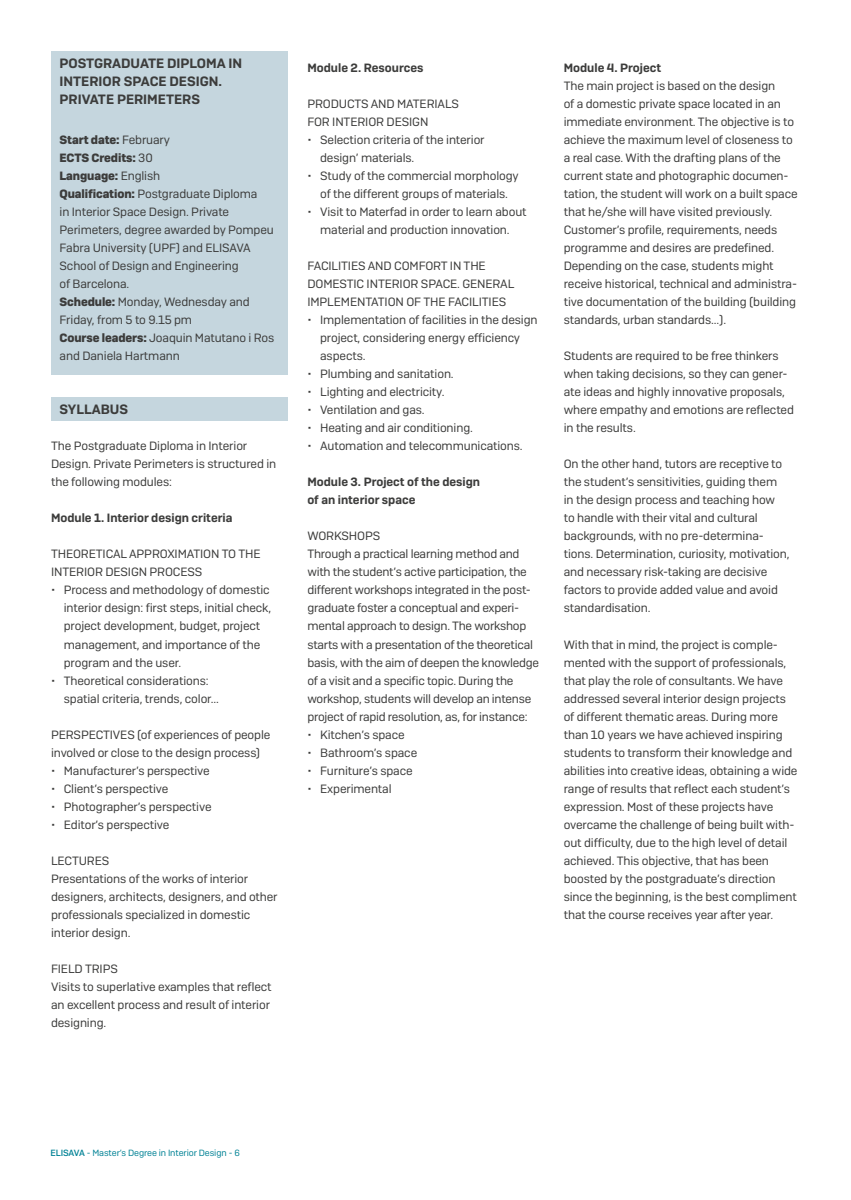
<style>
.page{position:relative;width:851px;height:1200px;background:#fff}
.page>*{position:absolute;margin:0;border:0;box-sizing:border-box;transform-origin:0 0}
.t1{font:600 13.5px/18px "Camber";color:#3c3c3b}
.t2{font:12px/18px "Camber";letter-spacing:-.01em;color:#3c3c3b}
.t3{font:600 12px/18px "Camber";color:#3c3c3b}
.t4{font:9px "Camber";letter-spacing:-.01em;color:#008295}
.s1{font-weight:700}
.s2{font-weight:500}
</style>
<div class="page">
<div style="left:51px;top:397px;width:236px;height:23px;background:#c5d6de"></div>
<div style="left:51px;top:51px;width:236px;height:323px;background:#c5d6de"></div>
<p class="t1" style="left:60px;top:54px;width:184px">POSTGRADUATE DIPLOMA IN<br>INTERIOR SPACE DESIGN.<br>PRIVATE PERIMETERS</p>
<p class="t2" style="left:60px;top:131px;width:216px"><span class="s1">Start date:</span> February<br><span class="s1">ECTS Credits:</span> 30<br><span class="s1">Language:</span> English<br><span class="s1">Qualification:</span> Postgraduate Diploma<br>in Interior Space Design. Private<br>Perimeters, degree awarded by Pompeu<br>Fabra University (UPF) and ELISAVA<br>School of Design and Engineering<br>of Barcelona.<br><span class="s1">Schedule:</span> Monday, Wednesday and<br>Friday, from 5 to 9.15 pm<br><span class="s1">Course leaders:</span> Joaquin Matutano i Ros and Daniela Hartmann</p>
<p class="t1" style="left:60px;top:400px;width:70px">SYLLABUS</p>
<p class="t2" style="left:51px;top:437px;width:227px">The Postgraduate Diploma in Interior<br>Design. Private Perimeters is structured in the following modules:</p>
<p class="t3" style="left:51px;top:509px;width:183px">Module 1. Interior design criteria</p>
<p class="t2" style="left:51px;top:545px;width:211px">THEORETICAL APPROXIMATION TO THE<br>INTERIOR DESIGN PROCESS</p>
<p class="t2" style="left:64px;top:581px;width:209px;text-indent:-13px">• Process and methodology of domestic interior design: first steps, initial check, project development, budget, project management, and importance of the program and the user.</p>
<p class="t2" style="left:64px;top:671px;width:157px;text-indent:-13px">• Theoretical considerations: spatial criteria, trends, color...</p>
<p class="t2" style="left:51px;top:725px;width:221px">PERSPECTIVES (of experiences of people involved or close to the design process)</p>
<p class="t2" style="left:51px;top:761px;width:160px">• Manufacturer’s perspective</p>
<p class="t2" style="left:51px;top:779px;width:119px">• Client’s perspective</p>
<p class="t2" style="left:51px;top:797px;width:162px">• Photographer’s perspective</p>
<p class="t2" style="left:51px;top:815px;width:120px">• Editor’s perspective</p>
<p class="t2" style="left:51px;top:851px;width:228px">LECTURES<br>Presentations of the works of interior designers, architects, designers, and other professionals specialized in domestic interior design.</p>
<p class="t2" style="left:51px;top:959px;width:222px">FIELD TRIPS<br>Visits to superlative examples that reflect an excellent process and result of interior designing.</p>
<p class="t3" style="left:307px;top:59px;width:117px">Module 2. Resources</p>
<p class="t2" style="left:307px;top:95px;width:153px">PRODUCTS AND MATERIALS<br>FOR INTERIOR DESIGN</p>
<p class="t2" style="left:320px;top:131px;width:166px;text-indent:-13px">• Selection criteria of the interior design’ materials.</p>
<p class="t2" style="left:307px;top:167px;width:213px;text-align:center">• Study of the commercial morphology of the different groups of materials.</p>
<p class="t2" style="left:307px;top:203px;width:221px;text-align:center">• Visit to Materfad in order to learn about material and production innovation.</p>
<p class="t2" style="left:307px;top:257px;width:208px">FACILITIES AND COMFORT IN THE<br>DOMESTIC INTERIOR SPACE. GENERAL<br>IMPLEMENTATION OF THE FACILITIES</p>
<p class="t2" style="left:320px;top:311px;width:219px;text-indent:-13px">• Implementation of facilities in the design project, considering energy efficiency aspects.</p>
<p class="t2" style="left:307px;top:365px;width:148px">• Plumbing and sanitation.</p>
<p class="t2" style="left:307px;top:383px;width:139px">• Lighting and electricity.</p>
<p class="t2" style="left:307px;top:401px;width:119px">• Ventilation and gas.</p>
<p class="t2" style="left:307px;top:419px;width:167px">• Heating and air conditioning.</p>
<p class="t2" style="left:307px;top:437px;width:217px">• Automation and telecommunications.</p>
<p class="t3" style="left:307px;top:473px;width:174px">Module 3. Project of the design of an interior space</p>
<p class="t2" style="left:307px;top:527px;width:233px">WORKSHOPS<br>Through a practical learning method and with the student’s active participation, the different workshops integrated in the post&shy;graduate foster a conceptual and experi&shy;mental approach to design. The workshop starts with a presentation of the theoretical basis, with the aim of deepen the knowledge of a visit and a specific topic. During the workshop, students will develop an intense project of rapid resolution, as, for instance:</p>
<p class="t2" style="left:307px;top:725px;width:99px">• Kitchen’s space</p>
<p class="t2" style="left:307px;top:743px;width:111px">• Bathroom’s space</p>
<p class="t2" style="left:307px;top:761px;width:107px">• Furniture’s space</p>
<p class="t2" style="left:307px;top:779px;width:86px">• Experimental</p>
<p class="t3" style="left:563px;top:59px;width:99px">Module 4. Project</p>
<p class="t2" style="left:563px;top:77px;width:235px">The main project is based on the design<br>of a domestic private space located in an immediate environment. The objective is to achieve the maximum level of closeness to a real case. With the drafting plans of the current state and photographic documen&shy;tation, the student will work on a built space that he/she will have visited previously.<br>Customer’s profile, requirements, needs programme and desires are predefined.<br>Depending on the case, students might receive historical, technical and administra&shy;tive documentation of the building (building standards, urban standards...).</p>
<p class="t2" style="left:563px;top:347px;width:232px">Students are required to be free thinkers when taking decisions, so they can gener&shy;ate ideas and highly innovative proposals, where empathy and emotions are reflected in the results.</p>
<p class="t2" style="left:563px;top:455px;width:227px">On the other hand, tutors are receptive to the student’s sensitivities, guiding them in the design process and teaching how<br>to handle with their vital and cultural backgrounds, with no pre-determina&shy;tions. Determination, curiosity, motivation, and necessary risk-taking are decisive factors to provide added value and avoid standardisation.</p>
<p class="t2" style="left:563px;top:635px;width:235px">With that in mind, the project is comple&shy;mented with the support of professionals, that play the role of consultants. We have addressed several interior design projects of different thematic areas. During more than 10 years we have achieved inspiring students to transform their knowledge and abilities into creative ideas, obtaining a wide range of results that reflect each student’s expression. Most of these projects have overcame the challenge of being built with&shy;out difficulty, due to the high level of detail achieved. This objective, that has been boosted by the postgraduate’s direction since the beginning, is the best compliment that the course receives year after year.</p>
<p class="t4" style="left:50px;top:1146px;width:191px"><span class="s2">ELISAVA</span> - Master’s Degree in Interior Design - 6</p>
</div>
